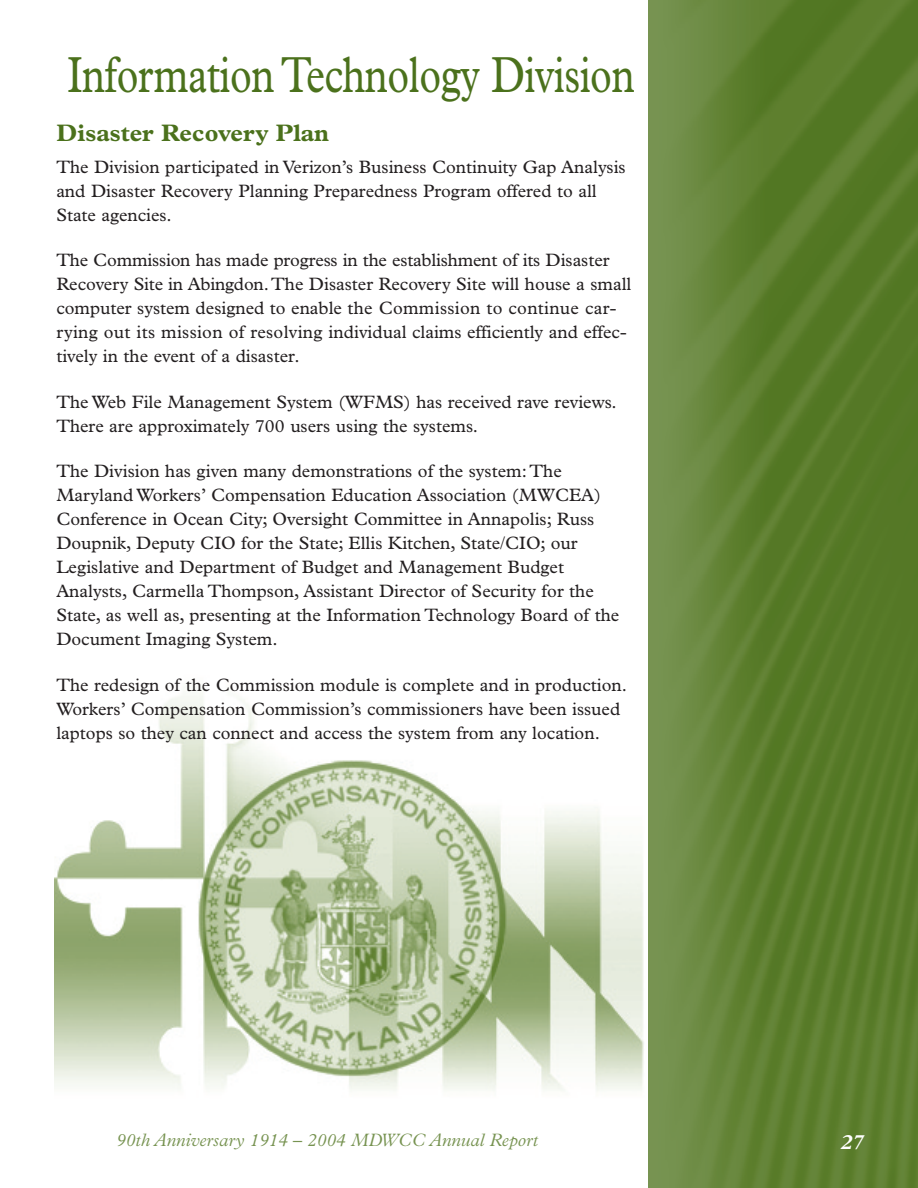
<style>
.page{position:relative;width:918px;height:1188px;background:#fff}
.page>*{position:absolute;margin:0;border:0;box-sizing:border-box;transform-origin:0 0}
.t1{font:51px "Plantin";letter-spacing:-.01em;color:#4b711c;scale:.79 1}
.t2{font:700 24px "Plantin";color:#4b711c}
.t3{font:italic 700 21px "Plantin";color:#fff}
.t4{font:18px/24px "Plantin";color:#231f20}
.t5{font:italic 300 18px "Plantin";color:#779351}
</style>
<div class="page">
<img style="left:54px;top:693px;width:590px;height:398px">
<img style="left:648px;top:0;width:270px;height:1188px">
<h1 class="t1" style="left:67px;top:57px;width:720px">Information Technology Division</h1>
<h2 class="t2" style="left:56px;top:124px;width:274px">Disaster Recovery Plan</h2>
<p class="t4" style="left:56px;top:156px;width:571px">The Division participated in Verizon’s Business Continuity Gap Analysis and Disaster Recovery Planning Preparedness Program offered to all<br>State agencies.</p>
<p class="t4" style="left:56px;top:250px;width:577px">The Commission has made progress in the establishment of its Disaster Recovery Site in Abingdon.The Disaster Recovery Site will house a small computer system designed to enable the Commission to continue car&shy;rying out its mission of resolving individual claims efficiently and effec&shy;tively in the event of a disaster.</p>
<p class="t4" style="left:56px;top:391px;width:562px">The Web File Management System (WFMS) has received rave reviews.<br>There are approximately 700 users using the systems.</p>
<p class="t4" style="left:56px;top:461px;width:564px">The Division has given many demonstrations of the system: The Maryland Workers’ Compensation Education Association (MWCEA)<br>Conference in Ocean City; Oversight Committee in Annapolis; Russ Doupnik, Deputy CIO for the State; Ellis Kitchen, State/CIO; our Legislative and Department of Budget and Management Budget Analysts, Carmella Thompson, Assistant Director of Security for the State, as well as, presenting at the Information Technology Board of the Document Imaging System.</p>
<p class="t4" style="left:56px;top:675px;width:572px">The redesign of the Commission module is complete and in production.<br>Workers’ Compensation Commission’s commissioners have been issued laptops so they can connect and access the system from any location.</p>
<p class="t5" style="left:116px;top:1134px;width:423px">90th Anniversary 1914 – 2004 MDWCC Annual Report</p>
<p class="t3" style="left:841px;top:1134px;width:24px">27</p>
</div>
